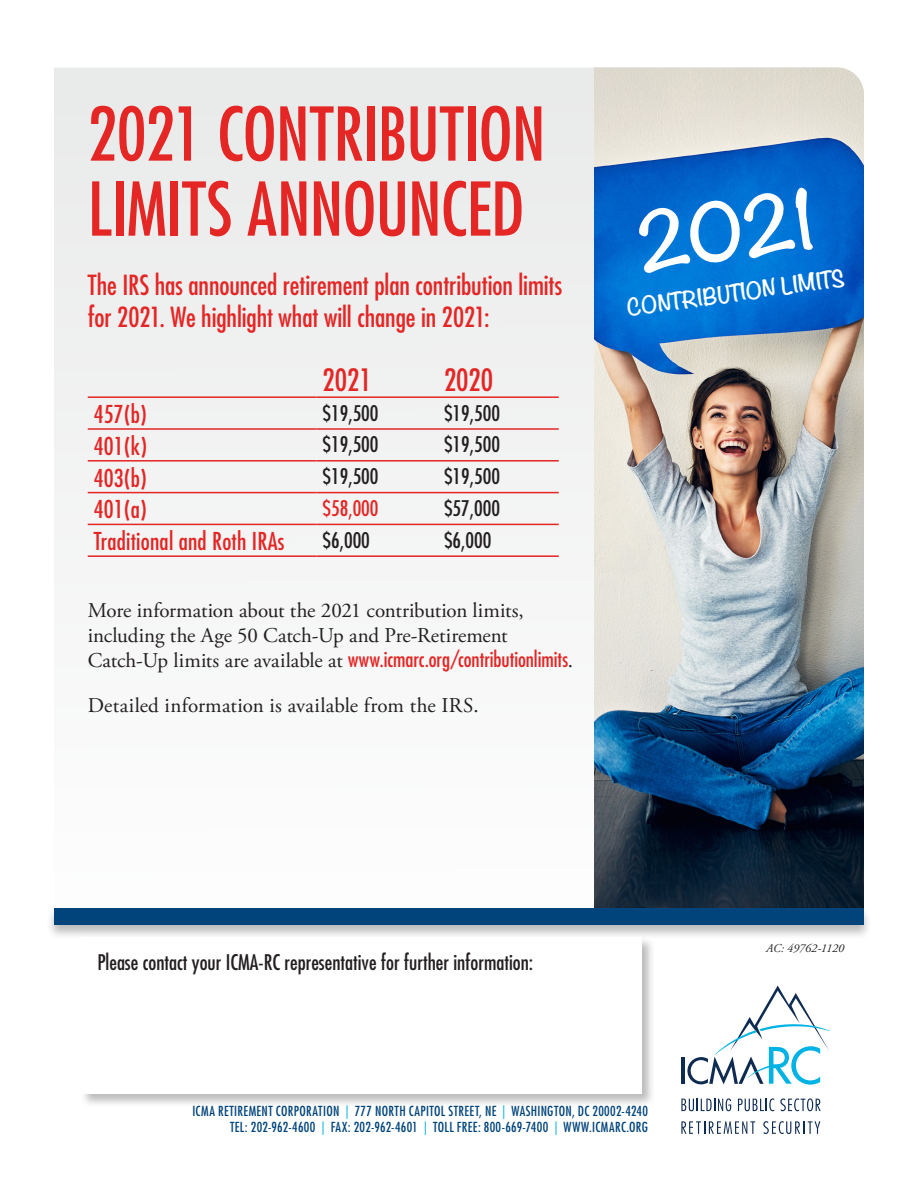
<style>
.page{position:relative;width:918px;height:1188px;background:#fff}
.page>*{position:absolute;margin:0;border:0;box-sizing:border-box;transform-origin:0 0}
.t1{font:condensed 72px/75px "Futura Std";letter-spacing:-.01em;color:#e42625}
.t2{font:700 72px "Noteworthy";color:#fff}
.t3{font:condensed 30px "Futura Std";color:#e42625}
.t4{font:condensed 27px/32.4px "Futura Std";letter-spacing:-.005em;color:#e42625}
.t5{font:condensed 24px "Futura Std";letter-spacing:.01em;color:#e42625}
.t6{font:21px/25.2px "Adobe Garamond Pro";color:#231f20}
.t7{font:condensed 21px "Futura Std";color:#231f20}
.t8{font:condensed 21px "Futura Std";color:#e42625}
.t9{font:700 21px "Noteworthy";color:#fff}
.t10{font:condensed 13.5px/16.5px "Futura Std";letter-spacing:.025em;color:#00447b;text-align:right}
.t11{font:italic 12px "Adobe Garamond Pro";letter-spacing:-.005em;color:#231f20}
.s1{font-family:"Adobe Garamond Pro";font-stretch:normal;color:#231f20}
.s2{color:#00b3e4}
</style>
<div class="page">
<div style="left:54px;top:68px;width:540px;height:489px;background:#eeefef"></div>
<hr style="left:681px;top:1058px;width:4px;height:26px;background:#0e2b51">
<svg style="left:681px;top:1098px;width:50px;height:13px"></svg>
<svg style="left:738px;top:1098px;width:36px;height:13px"></svg>
<svg style="left:780px;top:1098px;width:41px;height:13px"></svg>
<svg style="left:681px;top:1121px;width:74px;height:13px"></svg>
<svg style="left:763px;top:1121px;width:57px;height:13px"></svg>
<svg style="left:687px;top:986px;width:143px;height:99px"></svg>
<img style="left:594px;top:68px;width:270px;height:838px">
<div style="left:46px;top:906px;width:826px;height:34px;background:#231f20;opacity:.3"></div>
<div style="left:54px;top:908px;width:810px;height:17px;background:#00447b"></div>
<div style="left:80px;top:937px;width:575px;height:171px;background:#231f20;opacity:.3"></div>
<div style="left:81px;top:937px;width:560px;height:157px;background:#fff"></div>
<hr style="left:88px;top:396px;width:228px;height:2px;background:#e42625">
<hr style="left:316px;top:396px;width:122px;height:2px;background:#e42625">
<hr style="left:438px;top:396px;width:121px;height:2px;background:#e42625">
<hr style="left:88px;top:428px;width:228px;height:2px;background:#e42625">
<hr style="left:316px;top:428px;width:122px;height:2px;background:#e42625">
<hr style="left:438px;top:428px;width:121px;height:2px;background:#e42625">
<hr style="left:88px;top:460px;width:228px;height:2px;background:#e42625">
<hr style="left:316px;top:460px;width:122px;height:2px;background:#e42625">
<hr style="left:438px;top:460px;width:121px;height:2px;background:#e42625">
<hr style="left:88px;top:492px;width:228px;height:1px;background:#e42625">
<hr style="left:316px;top:492px;width:122px;height:1px;background:#e42625">
<hr style="left:438px;top:492px;width:121px;height:1px;background:#e42625">
<hr style="left:88px;top:524px;width:228px;height:1px;background:#e42625">
<hr style="left:316px;top:524px;width:122px;height:1px;background:#e42625">
<hr style="left:438px;top:524px;width:121px;height:1px;background:#e42625">
<hr style="left:88px;top:555px;width:228px;height:2px;background:#e42625">
<hr style="left:316px;top:555px;width:122px;height:2px;background:#e42625">
<hr style="left:438px;top:555px;width:121px;height:2px;background:#e42625">
<h1 class="t1" style="left:88px;top:96px;width:459px">2021 CONTRIBUTION<br>LIMITS ANNOUNCED</h1>
<h3 class="t4" style="left:88px;top:269px;width:476px">The IRS has announced retirement plan contribution limits for 2021. We highlight what will change in 2021:</h3>
<h2 class="t3" style="left:322px;top:362px;width:51px">2021</h2>
<h2 class="t3" style="left:444px;top:362px;width:51px">2020</h2>
<h3 class="t5" style="left:94px;top:400px;width:55px">457(b)</h3>
<h3 class="t7" style="left:322px;top:400px;width:58px">$19,500</h3>
<h3 class="t7" style="left:444px;top:400px;width:58px">$19,500</h3>
<h3 class="t5" style="left:94px;top:432px;width:55px">401(k)</h3>
<h3 class="t7" style="left:322px;top:432px;width:58px">$19,500</h3>
<h3 class="t7" style="left:444px;top:432px;width:58px">$19,500</h3>
<h3 class="t5" style="left:94px;top:463px;width:55px">403(b)</h3>
<h3 class="t7" style="left:322px;top:464px;width:58px">$19,500</h3>
<h3 class="t7" style="left:444px;top:464px;width:58px">$19,500</h3>
<h3 class="t5" style="left:94px;top:495px;width:55px">401(a)</h3>
<h3 class="t8" style="left:322px;top:496px;width:58px">$58,000</h3>
<h3 class="t7" style="left:444px;top:496px;width:58px">$57,000</h3>
<h3 class="t5" style="left:94px;top:527px;width:192px">Traditional and Roth IRAs</h3>
<h3 class="t7" style="left:322px;top:527px;width:49px">$6,000</h3>
<h3 class="t7" style="left:444px;top:527px;width:49px">$6,000</h3>
<h3 class="t6" style="left:88px;top:598px;width:438px">More information about the 2021 contribution limits, including the Age 50 Catch-Up and Pre-Retirement</h3>
<h3 class="t8" style="left:88px;top:647px;width:487px"><span class="s1">Catch-Up limits are available at</span> www.icmarc.org/contributionlimits<span class="s1">.</span></h3>
<h3 class="t6" style="left:88px;top:694px;width:393px">Detailed information is available from the IRS.</h3>
<h1 class="t2" style="left:629px;top:180px;width:181px;rotate:-8deg">2021</h1>
<h3 class="t9" style="left:624px;top:289px;width:221px;rotate:-8deg">CONTRIBUTION LIMITS</h3>
<h3 class="t7" style="left:98px;top:949px;width:437px">Please contact your ICMA-RC representative for further information:</h3>
<p class="t11" style="left:766px;top:941px;width:80px">AC: 49762-1120</p>
<p class="t10" style="left:192px;top:1102px;width:457px">ICMA RETIREMENT CORPORATION <span class="s2">|</span> 777 NORTH CAPITOL STREET, NE <span class="s2">|</span> WASHINGTON, DC 20002-4240<br>TEL: 202-962-4600 <span class="s2">|</span> FAX: 202-962-4601 <span class="s2">|</span> TOLL FREE: 800-669-7400 <span class="s2">|</span> WWW.ICMARC.ORG</p>
</div>
